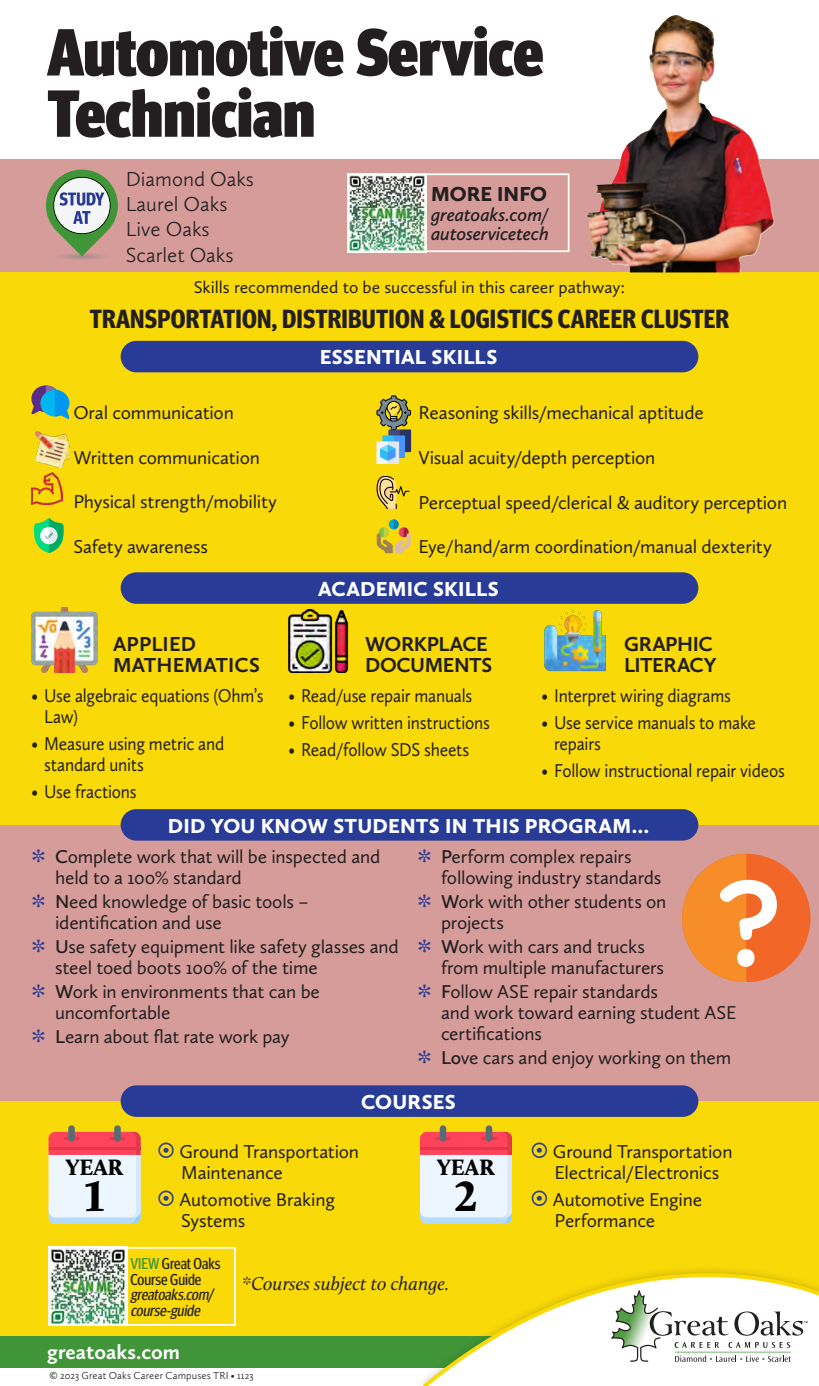
<style>
.page{position:relative;width:819px;height:1386px;background:#fff}
.page>*{position:absolute;margin:0;border:0;box-sizing:border-box;transform-origin:0 0}
.Headline{font:900 condensed 66.5px/61.2px "Meta Headline Pro";letter-spacing:-.005em;color:#231f20}
.t1{font:900 43.93px "Calluna";color:#000}
.t2{font:700 condensed 26.25px "Meta Headline Pro";letter-spacing:.01em;color:#231f20}
.t3{font:900 23.1px "Calluna";color:#000}
.REV_Head{font:900 21px "Calluna Sans";letter-spacing:.015em;color:#fff}
.t4{font:300 21px "Calluna Sans";color:#231f20}
.t5{font:700 21px/21px "Calluna Sans";letter-spacing:-.015em;color:#231f20}
.t6{font:700 21px/21px "Calluna Sans";letter-spacing:.01em;color:#231f20}
.t7{font:700 21px "Calluna Sans";color:#fff}
.t8{font:900 21px "Calluna Sans";color:#231f20}
.Essential_skills_with_icon{font:19.25px/21px "Calluna Sans";letter-spacing:-.01em;color:#231f20}
.Essential_skills_with_icon-2{font:19.25px/21px "Calluna Sans";letter-spacing:-.01em;color:#231f20;scale:.9 1}
.t9{font:italic 600 19.25px/19.2px "Calluna Sans";letter-spacing:-.01em;color:#231f20}
.t10{font:italic 19.25px "Calluna";color:#231f20}
.t11{font:17.5px "Calluna Sans";color:#231f20}
.QR_code_callout{font:italic condensed 15.75px/15.8px "Meta Headline Pro";color:#231f20}
.QR_code_callout-2{font:condensed 15.75px/15.8px "Meta Headline Pro";color:#231f20}
.bullets_-_STARS{font:300 10.5px "Calluna Sans";letter-spacing:.015em;color:#231f20}
.s1{font-family:"Calluna";font-weight:600;font-size:21px;color:#283b97}
.s2{font-weight:600}
.s3{color:#3f9537}
</style>
<div class="page">
<div style="left:0;top:825px;width:819px;height:276px;background:#d59c99"></div>
<div style="left:0;top:159px;width:819px;height:113px;background:#d59c99"></div>
<div style="left:0;top:1101px;width:819px;height:235px;background:#f9d907"></div>
<div style="left:0;top:272px;width:819px;height:553px;background:#f9d907"></div>
<svg style="left:53px;top:253px;width:58px;height:7px"></svg>
<svg style="left:46px;top:169px;width:72px;height:87px"></svg>
<div style="left:0;top:1336px;width:562px;height:32px;background:#3f9537"></div>
<div style="left:414px;top:173px;width:156px;height:79px;border:2px solid #fff"></div>
<img style="left:348px;top:173px;width:79px;height:79px">
<div style="left:121px;top:341px;width:577px;height:31px;background:#283b97;border-radius:16px"></div>
<div style="left:121px;top:572px;width:577px;height:32px;background:#283b97;border-radius:16px"></div>
<div style="left:121px;top:809px;width:577px;height:32px;background:#283b97;border-radius:16px"></div>
<div style="left:121px;top:1085px;width:577px;height:32px;background:#283b97;border-radius:16px"></div>
<div style="left:68px;top:1125px;width:7px;height:17px;background:#596c76;border-radius:3px"></div>
<div style="left:114px;top:1125px;width:7px;height:17px;background:#596c76;border-radius:3px"></div>
<svg style="left:49px;top:1132px;width:92px;height:92px;background:#e9cbd9"></svg>
<hr style="left:49px;top:1147px;width:92px;height:3px;background:#e3374e">
<div style="left:682px;top:854px;width:128px;height:128px;background:#f26728;border-radius:50%"></div>
<svg style="left:682px;top:854px;width:95px;height:128px"></svg>
<div style="left:440px;top:1125px;width:6px;height:17px;background:#596c76;border-radius:3px"></div>
<div style="left:486px;top:1125px;width:6px;height:17px;background:#596c76;border-radius:3px"></div>
<svg style="left:420px;top:1132px;width:92px;height:92px;background:#e9cbd9"></svg>
<hr style="left:420px;top:1147px;width:92px;height:3px;background:#e3374e">
<img style="left:585px;top:16px;width:190px;height:256px">
<svg style="left:31px;top:385px;width:38px;height:34px"></svg>
<img style="left:35px;top:432px;width:34px;height:35px">
<img style="left:31px;top:473px;width:32px;height:31px">
<svg style="left:34px;top:519px;width:30px;height:34px"></svg>
<svg style="left:376px;top:396px;width:35px;height:68px"></svg>
<svg style="left:377px;top:476px;width:32px;height:33px"></svg>
<svg style="left:377px;top:519px;width:34px;height:34px"></svg>
<img style="left:544px;top:610px;width:62px;height:62px">
<img style="left:288px;top:609px;width:61px;height:63px">
<img style="left:32px;top:608px;width:65px;height:64px">
<img style="left:49px;top:1247px;width:77px;height:79px">
<div style="left:126px;top:1247px;width:110px;height:79px;border:2px solid #fff"></div>
<div style="left:415px;top:1264px;width:404px;height:122px;background:#231f20;opacity:.24"></div>
<svg style="left:423px;top:1268px;width:396px;height:118px;fill:#fff"></svg>
<p class="Headline" style="left:47px;top:17px;width:498px">Automotive Service<br>Technician</p>
<p class="t4" style="left:126px;top:166px;width:130px">Diamond Oaks</p>
<p class="t4" style="left:126px;top:192px;width:103px">Laurel Oaks</p>
<p class="t4" style="left:126px;top:217px;width:85px">Live Oaks</p>
<p class="t4" style="left:126px;top:242px;width:109px">Scarlet Oaks</p>
<p class="t8" style="left:431px;top:181px;width:118px">MORE INFO</p>
<p class="t9" style="left:431px;top:204px;width:119px">greatoaks.com/ autoservicetech</p>
<p class="t11" style="left:194px;top:277px;width:433px">Skills recommended to be successful in this career pathway:</p>
<p class="t2" style="left:90px;top:299px;width:641px">TRANSPORTATION, DISTRIBUTION &amp; LOGISTICS CAREER CLUSTER</p>
<p class="REV_Head" style="left:320px;top:344px;width:179px">ESSENTIAL SKILLS</p>
<p class="Essential_skills_with_icon" style="left:73px;top:402px;width:162px">Oral communication</p>
<p class="Essential_skills_with_icon" style="left:73px;top:446px;width:188px">Written communication</p>
<p class="Essential_skills_with_icon" style="left:73px;top:491px;width:205px">Physical strength/mobility</p>
<p class="Essential_skills_with_icon" style="left:73px;top:536px;width:136px">Safety awareness</p>
<p class="Essential_skills_with_icon" style="left:418px;top:402px;width:287px">Reasoning skills/mechanical aptitude</p>
<p class="Essential_skills_with_icon" style="left:418px;top:447px;width:238px">Visual acuity/depth perception</p>
<p class="Essential_skills_with_icon" style="left:418px;top:491px;width:370px">Perceptual speed/clerical &amp; auditory perception</p>
<p class="Essential_skills_with_icon" style="left:418px;top:536px;width:355px">Eye/hand/arm coordination/manual dexterity</p>
<p class="REV_Head" style="left:318px;top:576px;width:182px">ACADEMIC SKILLS</p>
<p class="t6" style="left:113px;top:634px;width:148px">APPLIED<br>MATHEMATICS</p>
<p class="Essential_skills_with_icon-2" style="left:44px;top:685px;width:245px;text-indent:-13px">• Use algebraic equations (Ohm’s<br>Law)</p>
<p class="Essential_skills_with_icon-2" style="left:44px;top:733px;width:202px;text-indent:-13px">• Measure using metric and standard units</p>
<p class="Essential_skills_with_icon-2" style="left:31px;top:780px;width:118px">• Use fractions</p>
<p class="t5" style="left:365px;top:634px;width:129px">WORKPLACE<br>DOCUMENTS</p>
<p class="Essential_skills_with_icon-2" style="left:288px;top:685px;width:206px">• Read/use repair manuals</p>
<p class="Essential_skills_with_icon-2" style="left:288px;top:712px;width:225px">• Follow written instructions</p>
<p class="Essential_skills_with_icon-2" style="left:288px;top:738px;width:203px">• Read/follow SDS sheets</p>
<p class="t5" style="left:624px;top:634px;width:94px">GRAPHIC<br>LITERACY</p>
<p class="Essential_skills_with_icon-2" style="left:542px;top:685px;width:212px">• Interpret wiring diagrams</p>
<p class="Essential_skills_with_icon-2" style="left:554px;top:712px;width:226px;text-indent:-13px">• Use service manuals to make repairs</p>
<p class="Essential_skills_with_icon-2" style="left:542px;top:759px;width:272px">• Follow instructional repair videos</p>
<p class="REV_Head" style="left:168px;top:813px;width:483px">DID YOU KNOW STUDENTS IN THIS PROGRAM…</p>
<p class="Essential_skills_with_icon" style="left:55px;top:846px;width:327px;text-indent:-24px"><span class="s1">ˍ</span> <span class="s2">C</span>omplete work that will be inspected and held to a 100% standard</p>
<p class="Essential_skills_with_icon" style="left:55px;top:891px;width:255px;text-indent:-24px"><span class="s1">ˍ</span> <span class="s2">N</span>eed knowledge of basic tools – identification and use</p>
<p class="Essential_skills_with_icon" style="left:55px;top:936px;width:345px;text-indent:-24px"><span class="s1">ˍ</span> <span class="s2">U</span>se safety equipment like safety glasses and steel toed boots 100% of the time</p>
<p class="Essential_skills_with_icon" style="left:55px;top:981px;width:266px;text-indent:-24px"><span class="s1">ˍ</span> <span class="s2">W</span>ork in environments that can be uncomfortable</p>
<p class="Essential_skills_with_icon" style="left:32px;top:1026px;width:260px"><span class="s1">ˍ</span> <span class="s2">L</span>earn about flat rate work pay</p>
<p class="Essential_skills_with_icon" style="left:441px;top:846px;width:222px;text-indent:-24px"><span class="s1">ˍ</span> <span class="s2">P</span>erform complex repairs following industry standards</p>
<p class="Essential_skills_with_icon" style="left:441px;top:891px;width:227px;text-indent:-24px"><span class="s1">ˍ</span> <span class="s2">W</span>ork with other students on projects</p>
<p class="Essential_skills_with_icon" style="left:441px;top:936px;width:225px;text-indent:-24px"><span class="s1">ˍ</span> <span class="s2">W</span>ork with cars and trucks from multiple manufacturers</p>
<p class="Essential_skills_with_icon" style="left:441px;top:981px;width:297px;text-indent:-24px"><span class="s1">ˍ</span> <span class="s2">F</span>ollow ASE repair standards<br>and work toward earning student ASE certifications</p>
<p class="Essential_skills_with_icon" style="left:417px;top:1047px;width:315px"><span class="s1">ˍ</span> <span class="s2">Lo</span>ve cars and enjoy working on them</p>
<p class="t3" style="left:66px;top:1152px;width:59px">YEAR</p>
<p class="t1" style="left:83px;top:1169px;width:24px">1</p>
<p class="REV_Head" style="left:361px;top:1089px;width:96px">COURSES</p>
<p class="Essential_skills_with_icon" style="left:180px;top:1141px;width:181px">Ground Transportation<br>Maintenance</p>
<p class="Essential_skills_with_icon" style="left:180px;top:1188px;width:157px">Automotive Braking<br>Systems</p>
<p class="t3" style="left:437px;top:1152px;width:59px">YEAR</p>
<p class="t1" style="left:454px;top:1169px;width:25px">2</p>
<p class="QR_code_callout-2" style="left:130px;top:1255px;width:92px"><span class="s3">VIEW</span> Great Oaks<br>Course Guide</p>
<p class="QR_code_callout" style="left:130px;top:1286px;width:84px">greatoaks.com/ course-guide</p>
<p class="t7" style="left:47px;top:1339px;width:134px">greatoaks.com</p>
<p class="t10" style="left:242px;top:1272px;width:209px">*Courses subject to change.</p>
<p class="bullets_-_STARS" style="left:50px;top:1369px;width:206px">© 2023 Great Oaks Career Campuses TRI • 1123</p>
<p class="Essential_skills_with_icon" style="left:553px;top:1141px;width:181px">Ground Transportation<br>Electrical/Electronics</p>
<p class="Essential_skills_with_icon" style="left:553px;top:1188px;width:151px">Automotive Engine<br>Performance</p>
</div>
